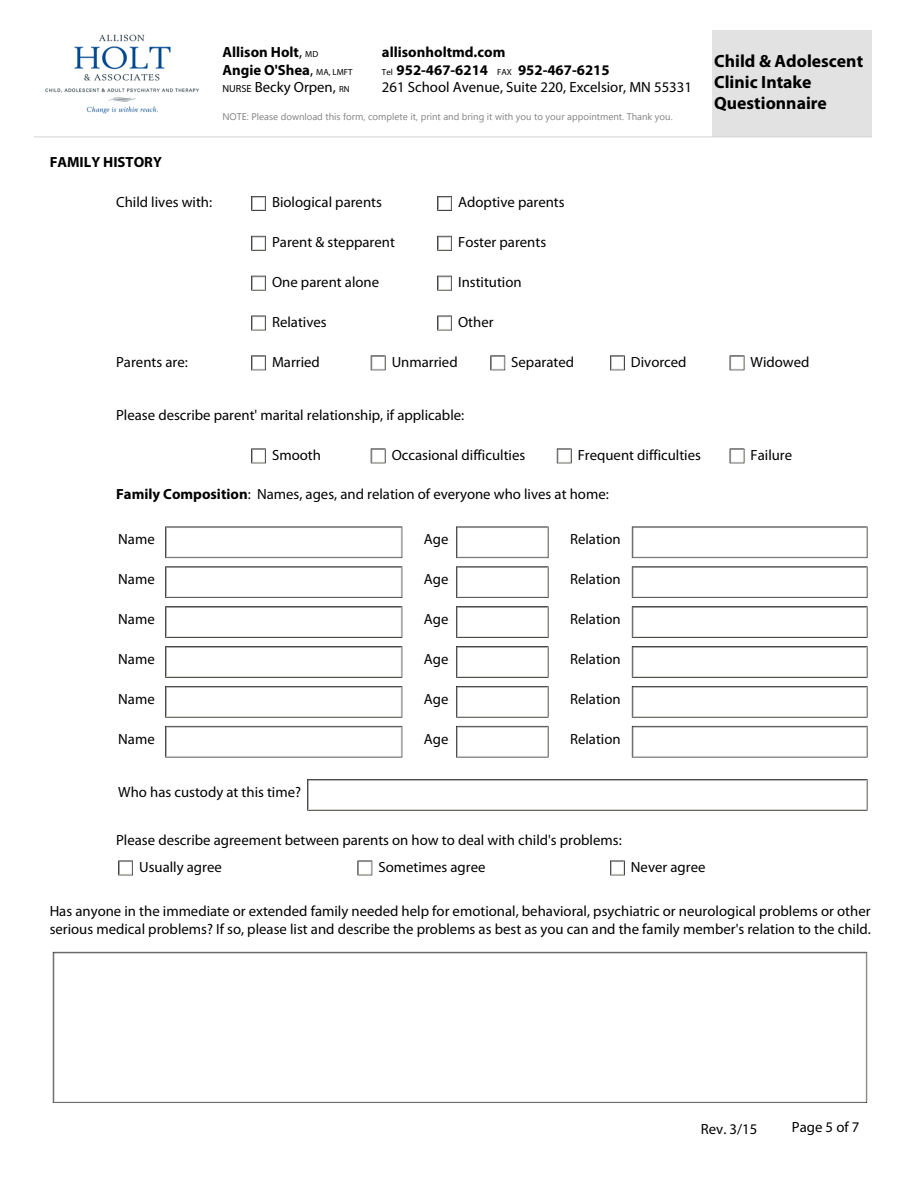
<style>
.page{position:relative;width:918px;height:1188px;background:#fff}
.page>*{position:absolute;margin:0;border:0;box-sizing:border-box;transform-origin:0 0}
.t1{font:700 17.7px/21.3px "Myriad Pro";color:#000}
.t2{font:14.7px/17.7px "Myriad Pro";color:#000}
.t3{font:700 14.7px "Myriad Pro";color:#000}
.t4{font:9.6px "Segoe UI";color:#808080}
.s1{font-weight:400}
.s2{font-weight:400;font-size:8.85px}
.s3{font-size:10.35px}
.s4{font-size:8.85px}
.s5{font-weight:700}
</style>
<div class="page">
<div style="left:712px;top:31px;width:160px;height:106px;background:#e2e2e2"></div>
<hr style="left:34px;top:137px;width:838px;height:1px;background:#d3d3d3">
<svg style="left:437px;top:196px;width:15px;height:15px"></svg>
<svg style="left:251px;top:236px;width:15px;height:15px"></svg>
<svg style="left:437px;top:236px;width:15px;height:15px"></svg>
<svg style="left:251px;top:276px;width:15px;height:15px"></svg>
<svg style="left:437px;top:276px;width:15px;height:15px"></svg>
<svg style="left:251px;top:316px;width:15px;height:14px"></svg>
<svg style="left:437px;top:316px;width:15px;height:14px"></svg>
<svg style="left:251px;top:196px;width:15px;height:15px"></svg>
<svg style="left:610px;top:355px;width:15px;height:15px"></svg>
<svg style="left:490px;top:355px;width:15px;height:15px"></svg>
<svg style="left:371px;top:355px;width:15px;height:15px"></svg>
<svg style="left:251px;top:355px;width:15px;height:15px"></svg>
<svg style="left:730px;top:355px;width:14px;height:15px"></svg>
<svg style="left:730px;top:449px;width:14px;height:14px"></svg>
<svg style="left:557px;top:449px;width:15px;height:14px"></svg>
<svg style="left:371px;top:449px;width:15px;height:14px"></svg>
<svg style="left:251px;top:449px;width:15px;height:14px"></svg>
<svg style="left:165px;top:527px;width:237px;height:31px"></svg>
<svg style="left:456px;top:566px;width:92px;height:32px"></svg>
<svg style="left:632px;top:566px;width:235px;height:32px"></svg>
<svg style="left:165px;top:566px;width:237px;height:32px"></svg>
<svg style="left:632px;top:606px;width:235px;height:32px"></svg>
<svg style="left:165px;top:646px;width:237px;height:32px"></svg>
<svg style="left:632px;top:686px;width:235px;height:32px"></svg>
<svg style="left:165px;top:726px;width:237px;height:31px"></svg>
<svg style="left:307px;top:779px;width:560px;height:32px"></svg>
<svg style="left:456px;top:726px;width:92px;height:31px"></svg>
<svg style="left:632px;top:726px;width:235px;height:31px"></svg>
<svg style="left:456px;top:686px;width:92px;height:32px"></svg>
<svg style="left:165px;top:686px;width:237px;height:32px"></svg>
<svg style="left:456px;top:646px;width:92px;height:32px"></svg>
<svg style="left:632px;top:646px;width:235px;height:32px"></svg>
<svg style="left:456px;top:606px;width:92px;height:32px"></svg>
<svg style="left:165px;top:606px;width:237px;height:32px"></svg>
<svg style="left:632px;top:527px;width:235px;height:31px"></svg>
<svg style="left:456px;top:527px;width:92px;height:31px"></svg>
<svg style="left:118px;top:861px;width:15px;height:14px"></svg>
<svg style="left:357px;top:861px;width:15px;height:14px"></svg>
<svg style="left:610px;top:861px;width:15px;height:14px"></svg>
<svg style="left:54px;top:953px;width:812px;height:149px"></svg>
<img style="left:45px;top:34px;width:154px;height:79px">
<p class="t3" style="left:222px;top:43px;width:97px">Allison Holt<span class="s1">,</span> <span class="s2">MD</span></p>
<p class="t3" style="left:382px;top:43px;width:125px">allisonholtmd.com</p>
<p class="t3" style="left:222px;top:60px;width:132px">Angie O'Shea<span class="s1">,</span> <span class="s2">MA, LMFT</span></p>
<p class="t3" style="left:382px;top:60px;width:229px"><span class="s2">Tel</span> 952-467-6214 <span class="s2">FAX</span> 952-467-6215</p>
<p class="t2" style="left:222px;top:78px;width:129px"><span class="s3">NURSE</span> Becky Orpen, <span class="s4">RN</span></p>
<p class="t2" style="left:382px;top:78px;width:312px">261 School Avenue, Suite 220, Excelsior, MN 55331</p>
<p class="t3" style="left:50px;top:153px;width:114px">FAMILY HISTORY</p>
<p class="t4" style="left:222px;top:110px;width:452px">NOTE: Please download this form, complete it, print and bring it with you to your appointment. Thank you.</p>
<p class="t2" style="left:116px;top:193px;width:98px">Child lives with:</p>
<p class="t2" style="left:272px;top:193px;width:111px">Biological parents</p>
<p class="t2" style="left:458px;top:193px;width:108px">Adoptive parents</p>
<p class="t2" style="left:272px;top:233px;width:124px">Parent &amp; stepparent</p>
<p class="t2" style="left:458px;top:233px;width:90px">Foster parents</p>
<p class="t2" style="left:272px;top:273px;width:109px">One parent alone</p>
<p class="t2" style="left:458px;top:273px;width:65px">Institution</p>
<p class="t2" style="left:272px;top:313px;width:56px">Relatives</p>
<p class="t2" style="left:458px;top:313px;width:37px">Other</p>
<p class="t1" style="left:714px;top:50px;width:150px">Child &amp; Adolescent<br>Clinic Intake<br>Questionnaire</p>
<p class="t2" style="left:116px;top:353px;width:73px">Parents are:</p>
<p class="t2" style="left:272px;top:353px;width:49px">Married</p>
<p class="t2" style="left:392px;top:353px;width:68px">Unmarried</p>
<p class="t2" style="left:511px;top:353px;width:64px">Separated</p>
<p class="t2" style="left:631px;top:353px;width:57px">Divorced</p>
<p class="t2" style="left:751px;top:353px;width:60px">Widowed</p>
<p class="t2" style="left:116px;top:406px;width:350px">Please describe parent' marital relationship, if applicable:</p>
<p class="t2" style="left:272px;top:446px;width:50px">Smooth</p>
<p class="t2" style="left:392px;top:446px;width:135px">Occasional difficulties</p>
<p class="t2" style="left:578px;top:446px;width:125px">Frequent difficulties</p>
<p class="t2" style="left:751px;top:446px;width:43px">Failure</p>
<p class="t2" style="left:116px;top:485px;width:494px"><span class="s5">Family Composition</span>: Names, ages, and relation of everyone who lives at home:</p>
<p class="t2" style="left:424px;top:530px;width:26px">Age</p>
<p class="t2" style="left:570px;top:530px;width:52px">Relation</p>
<p class="t2" style="left:118px;top:530px;width:38px">Name</p>
<p class="t2" style="left:118px;top:570px;width:38px">Name</p>
<p class="t2" style="left:424px;top:570px;width:26px">Age</p>
<p class="t2" style="left:570px;top:570px;width:52px">Relation</p>
<p class="t2" style="left:570px;top:610px;width:52px">Relation</p>
<p class="t2" style="left:118px;top:650px;width:38px">Name</p>
<p class="t2" style="left:570px;top:690px;width:52px">Relation</p>
<p class="t2" style="left:118px;top:730px;width:38px">Name</p>
<p class="t2" style="left:118px;top:610px;width:38px">Name</p>
<p class="t2" style="left:424px;top:610px;width:26px">Age</p>
<p class="t2" style="left:424px;top:650px;width:26px">Age</p>
<p class="t2" style="left:570px;top:650px;width:52px">Relation</p>
<p class="t2" style="left:118px;top:690px;width:38px">Name</p>
<p class="t2" style="left:424px;top:690px;width:26px">Age</p>
<p class="t2" style="left:424px;top:730px;width:26px">Age</p>
<p class="t2" style="left:570px;top:730px;width:52px">Relation</p>
<p class="t2" style="left:118px;top:783px;width:184px">Who has custody at this time?</p>
<p class="t2" style="left:116px;top:831px;width:507px">Please describe agreement between parents on how to deal with child's problems:</p>
<p class="t2" style="left:139px;top:858px;width:84px">Usually agree</p>
<p class="t2" style="left:378px;top:858px;width:109px">Sometimes agree</p>
<p class="t2" style="left:631px;top:858px;width:76px">Never agree</p>
<p class="t2" style="left:50px;top:902px;width:823px">Has anyone in the immediate or extended family needed help for emotional, behavioral, psychiatric or neurological problems or other serious medical problems? If so, please list and describe the problems as best as you can and the family member's relation to the child.</p>
<p class="t2" style="left:701px;top:1120px;width:58px">Rev. 3/15</p>
<p class="t2" style="left:792px;top:1118px;width:69px">Page 5 of 7</p>
</div>
